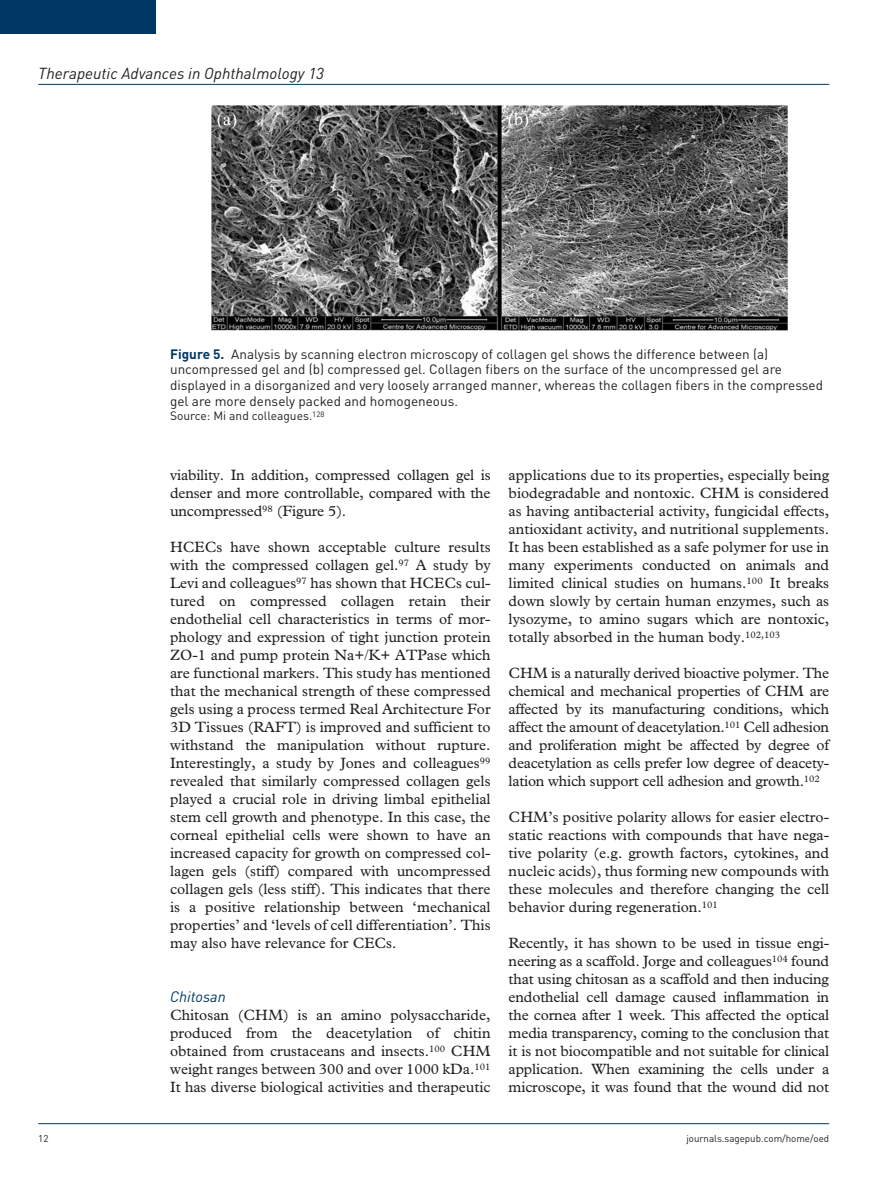
<style>
.page{position:relative;width:893px;height:1191px;background:#fff}
.page>*{position:absolute;margin:0;border:0;box-sizing:border-box;transform-origin:0 0}
.t1{font:italic 15.75px "DIN";color:#231f20}
.t2{font:15px/18px "Plantin Std";color:#231f20;text-align:justify}
.t3{font:italic 15px "DIN";color:#003865}
.t4{font:13.5px/15.8px "DIN";color:#231f20}
.t5{font:12px "DIN";color:#231f20}
.t6{font:9.75px "DIN";color:#231f20}
.s1{font-weight:700;color:#003865}
</style>
<div class="page">
<hr style="left:38px;top:84px;width:791px;height:1px;background:#003865">
<hr style="left:38px;top:1123px;width:791px;height:1px;background:#003865">
<div style="left:0;top:0;width:155px;height:34px;background:#003865"></div>
<img style="left:212px;top:106px;width:576px;height:225px">
<p class="t1" style="left:38px;top:63px;width:287px">Therapeutic Advances in Ophthalmology 13</p>
<p class="t4" style="left:170px;top:345px;width:654px"><span class="s1">Figure 5.</span> Analysis by scanning electron microscopy of collagen gel shows the difference between (a) uncompressed gel and (b) compressed gel. Collagen fibers on the surface of the uncompressed gel are displayed in a disorganized and very loosely arranged manner, whereas the collagen fibers in the compressed gel are more densely packed and homogeneous.</p>
<p class="t5" style="left:170px;top:408px;width:156px">Source: Mi and colleagues.<sup>128</sup></p>
<p class="t2" style="left:170px;top:466px;width:322px">viability. In addition, compressed collagen gel is denser and more controllable, compared with the uncompressed<sup>98</sup> (Figure 5).</p>
<p class="t2" style="left:170px;top:538px;width:322px">HCECs have shown acceptable culture results with the compressed collagen gel.<sup>97</sup> A study by Levi and colleagues<sup>97</sup> has shown that HCECs cul&shy;tured on compressed collagen retain their endothelial cell characteristics in terms of mor&shy;phology and expression of tight junction protein ZO-1 and pump protein Na+/K+ ATPase which are functional markers. This study has mentioned that the mechanical strength of these compressed gels using a process termed Real Architecture For 3D Tissues (RAFT) is improved and sufficient to withstand the manipulation without rupture.<br>Interestingly, a study by Jones and colleagues<sup>99 </sup>revealed that similarly compressed collagen gels played a crucial role in driving limbal epithelial stem cell growth and phenotype. In this case, the corneal epithelial cells were shown to have an increased capacity for growth on compressed col&shy;lagen gels (stiff) compared with uncompressed collagen gels (less stiff). This indicates that there is a positive relationship between ‘mechanical properties’ and ‘levels of cell differentiation’. This may also have relevance for CECs.</p>
<p class="t3" style="left:170px;top:987px;width:57px">Chitosan</p>
<p class="t2" style="left:170px;top:1006px;width:322px">Chitosan (CHM) is an amino polysaccharide, produced from the deacetylation of chitin obtained from crustaceans and insects.<sup>100</sup> CHM weight ranges between 300 and over 1000 kDa.<sup>101<br></sup>It has diverse biological activities and therapeutic</p>
<p class="t2" style="left:509px;top:466px;width:322px">applications due to its properties, especially being biodegradable and nontoxic. CHM is considered as having antibacterial activity, fungicidal effects, antioxidant activity, and nutritional supplements.<br>It has been established as a safe polymer for use in many experiments conducted on animals and limited clinical studies on humans.<sup>100</sup> It breaks down slowly by certain human enzymes, such as lysozyme, to amino sugars which are nontoxic, totally absorbed in the human body.<sup>102,103</sup></p>
<p class="t2" style="left:509px;top:664px;width:322px">CHM is a naturally derived bioactive polymer. The chemical and mechanical properties of CHM are affected by its manufacturing conditions, which affect the amount of deacetylation.<sup>101</sup> Cell adhesion and proliferation might be affected by degree of deacetylation as cells prefer low degree of deacety&shy;lation which support cell adhesion and growth.<sup>102</sup></p>
<p class="t2" style="left:509px;top:808px;width:322px">CHM’s positive polarity allows for easier electro&shy;static reactions with compounds that have nega&shy;tive polarity (e.g. growth factors, cytokines, and nucleic acids), thus forming new compounds with these molecules and therefore changing the cell behavior during regeneration.<sup>101</sup></p>
<p class="t2" style="left:509px;top:934px;width:322px">Recently, it has shown to be used in tissue engi&shy;neering as a scaffold. Jorge and colleagues<sup>104</sup> found that using chitosan as a scaffold and then inducing endothelial cell damage caused inflammation in the cornea after 1 week. This affected the optical media transparency, coming to the conclusion that it is not biocompatible and not suitable for clinical application. When examining the cells under a microscope, it was found that the wound did not</p>
<p class="t6" style="left:38px;top:1132px;width:12px">12</p>
<p class="t6" style="left:686px;top:1132px;width:144px">journals.sagepub.com/home/oed</p>
</div>
